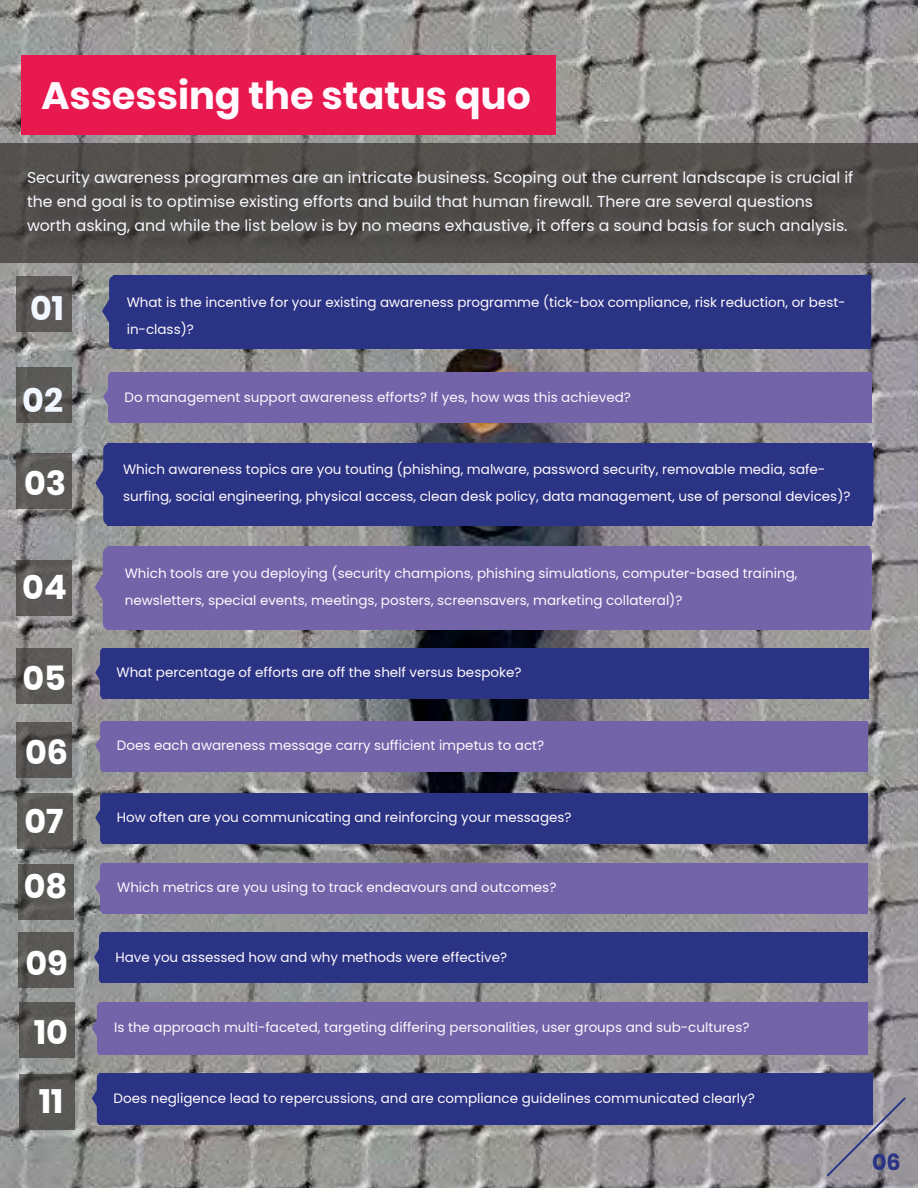
<style>
.page{position:relative;width:918px;height:1188px;background:#fff}
.page>*{position:absolute;margin:0;border:0;box-sizing:border-box;transform-origin:0 0}
.t1{font:700 38.25px "Poppins";color:#fff9fe}
.t2{font:700 33.75px/68.6px "Poppins";color:#fff}
.t3{font:700 33.75px "Poppins";color:#f1f7ff}
.t4{font:700 22.5px "Poppins";color:#2b3484}
.t5{font:15.75px/23.7px "Poppins";color:#f6f6fe}
.t6{font:13.5px/27px "Poppins";color:#fff9fe}
</style>
<div class="page">
<img style="left:0;top:0;width:918px;height:1188px">
<svg style="left:20px;top:1074px;width:55px;height:55px;background:#555350"></svg>
<svg style="left:20px;top:1002px;width:55px;height:55px;background:#595855"></svg>
<svg style="left:19px;top:933px;width:55px;height:55px;background:#575552"></svg>
<svg style="left:19px;top:864px;width:55px;height:55px;background:#595754"></svg>
<div style="left:18px;top:793px;width:55px;height:55px;background:#5b5956"></div>
<svg style="left:17px;top:722px;width:55px;height:55px;background:#575553"></svg>
<svg style="left:17px;top:648px;width:55px;height:55px;background:#5a5854"></svg>
<svg style="left:17px;top:560px;width:55px;height:55px;background:#5b5857"></svg>
<svg style="left:17px;top:453px;width:55px;height:56px;background:#5c5957"></svg>
<svg style="left:17px;top:368px;width:55px;height:55px;background:#585654"></svg>
<svg style="left:17px;top:277px;width:55px;height:55px;background:#595554"></svg>
<div style="left:21px;top:55px;width:535px;height:80px;background:#e7194f"></div>
<div style="left:0;top:143px;width:918px;height:119px;background:#54514e"></div>
<div style="left:113px;top:276px;width:757px;height:73px;background:#2b3484"></div>
<svg style="left:870px;top:276px;width:1px;height:73px"></svg>
<svg style="left:102px;top:276px;width:11px;height:73px"></svg>
<div style="left:111px;top:372px;width:760px;height:51px;background:#7363a9"></div>
<svg style="left:103px;top:372px;width:8px;height:51px"></svg>
<div style="left:108px;top:443px;width:764px;height:82px;background:#2b3484"></div>
<svg style="left:872px;top:443px;width:1px;height:82px"></svg>
<svg style="left:95px;top:443px;width:13px;height:82px"></svg>
<div style="left:107px;top:547px;width:763px;height:83px;background:#7363a9"></div>
<svg style="left:870px;top:547px;width:2px;height:83px"></svg>
<svg style="left:95px;top:547px;width:12px;height:83px"></svg>
<svg style="left:24px;top:167px;width:857px;height:29px"></svg>
<div style="left:23px;top:191px;width:817px;height:47px;background:#4e4b48"></div>
<svg style="left:23px;top:214px;width:852px;height:48px"></svg>
<div style="left:103px;top:648px;width:766px;height:51px;background:#2b3484"></div>
<svg style="left:95px;top:648px;width:8px;height:51px"></svg>
<div style="left:103px;top:721px;width:765px;height:51px;background:#7363a9"></div>
<svg style="left:95px;top:721px;width:8px;height:51px"></svg>
<div style="left:103px;top:793px;width:765px;height:51px;background:#2b3484"></div>
<svg style="left:95px;top:793px;width:8px;height:51px"></svg>
<div style="left:103px;top:863px;width:765px;height:51px;background:#7363a9"></div>
<svg style="left:95px;top:863px;width:8px;height:50px"></svg>
<div style="left:102px;top:933px;width:766px;height:50px;background:#2b3484"></div>
<svg style="left:94px;top:933px;width:8px;height:50px"></svg>
<div style="left:100px;top:1002px;width:768px;height:53px;background:#7363a9"></div>
<svg style="left:92px;top:1003px;width:8px;height:52px"></svg>
<div style="left:100px;top:1073px;width:772px;height:52px;background:#2b3484"></div>
<svg style="left:92px;top:1073px;width:8px;height:52px"></svg>
<svg style="left:826px;top:1073px;width:80px;height:104px"></svg>
<h1 class="t1" style="left:42px;top:69px;width:491px">Assessing the status quo</h1>
<p class="t5" style="left:27px;top:167px;width:828px">Security awareness programmes are an intricate business. Scoping out the current landscape is crucial if the end goal is to optimise existing efforts and build that human firewall. There are several questions worth asking, and while the list below is by no means exhaustive, it offers a sound basis for such analysis.</p>
<h2 class="t3" style="left:30px;top:284px;width:35px">01</h2>
<h2 class="t3" style="left:22px;top:376px;width:42px">02</h2>
<h2 class="t2" style="left:24px;top:449px;width:44px">03</h2>
<p class="t6" style="left:127px;top:289px;width:721px">What is the incentive for your existing awareness programme (tick-box compliance, risk reduction, or best&shy;in-class)?</p>
<p class="t6" style="left:125px;top:384px;width:508px">Do management support awareness efforts? If yes, how was this achieved?</p>
<p class="t6" style="left:123px;top:456px;width:729px">Which awareness topics are you touting (phishing, malware, password security, removable media, safe&shy;surfing, social engineering, physical access, clean desk policy, data management, use of personal devices)?</p>
<h2 class="t2" style="left:22px;top:553px;width:46px">04</h2>
<h2 class="t2" style="left:22px;top:644px;width:45px">05</h2>
<h2 class="t2" style="left:25px;top:718px;width:45px">06<br>07</h2>
<p class="t6" style="left:125px;top:561px;width:674px">Which tools are you deploying (security champions, phishing simulations, computer-based training, newsletters, special events, meetings, posters, screensavers, marketing collateral)?</p>
<p class="t6" style="left:117px;top:660px;width:406px">What percentage of efforts are off the shelf versus bespoke?</p>
<p class="t6" style="left:117px;top:733px;width:429px">Does each awareness message carry sufficient impetus to act?</p>
<p class="t6" style="left:117px;top:805px;width:456px">How often are you communicating and reinforcing your messages?</p>
<h2 class="t2" style="left:24px;top:852px;width:45px">08</h2>
<p class="t6" style="left:117px;top:875px;width:441px">Which metrics are you using to track endeavours and outcomes?</p>
<h2 class="t2" style="left:26px;top:929px;width:44px">09</h2>
<p class="t6" style="left:115px;top:944px;width:393px">Have you assessed how and why methods were effective?</p>
<h2 class="t2" style="left:34px;top:998px;width:35px">10</h2>
<p class="t6" style="left:114px;top:1014px;width:637px">Is the approach multi-faceted, targeting differing personalities, user groups and sub-cultures?</p>
<h2 class="t2" style="left:39px;top:1067px;width:26px">11</h2>
<p class="t6" style="left:114px;top:1085px;width:643px">Does negligence lead to repercussions, and are compliance guidelines communicated clearly?</p>
<h3 class="t4" style="left:872px;top:1147px;width:30px">06</h3>
</div>
